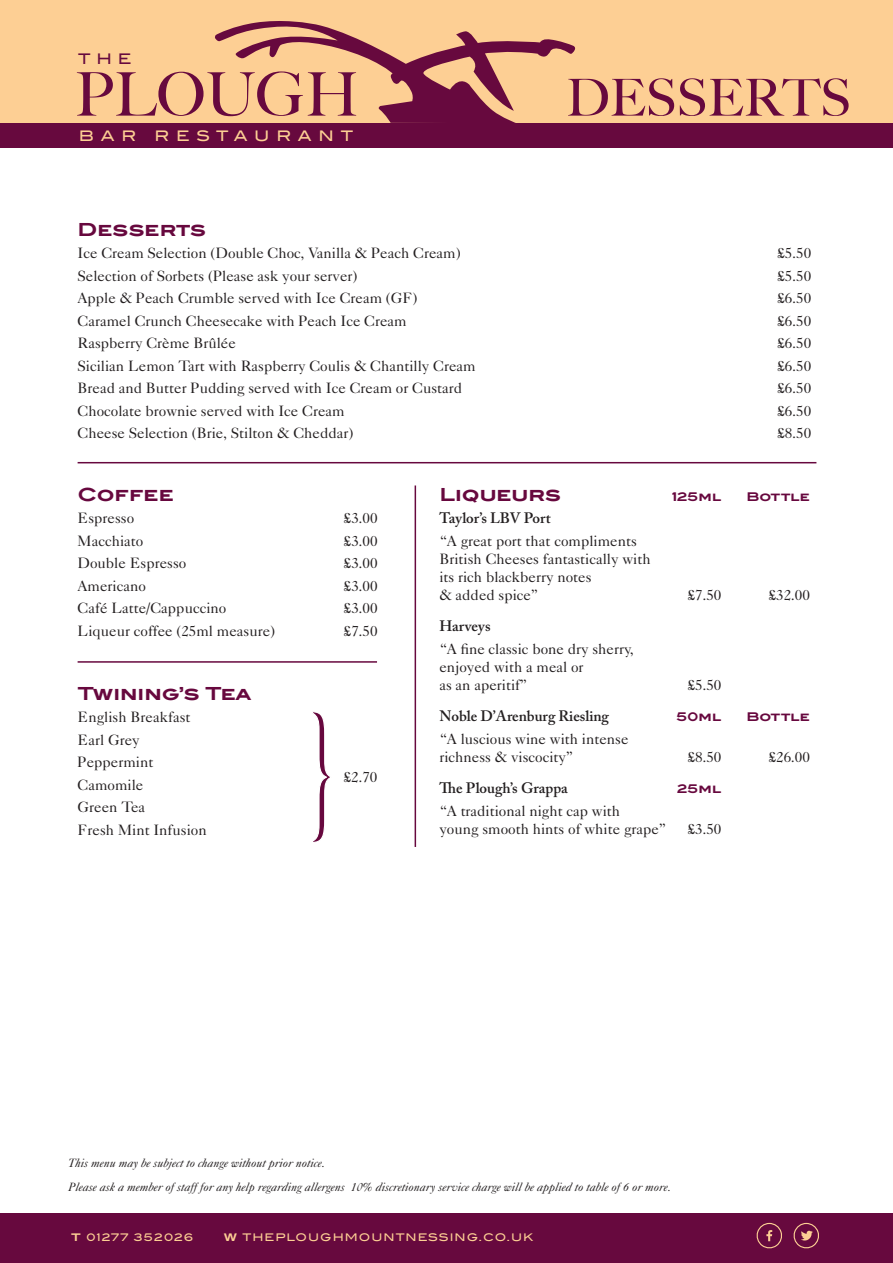
<style>
.page{position:relative;width:893px;height:1263px;background:#fff}
.page>*{position:absolute;margin:0;border:0;box-sizing:border-box;transform-origin:0 0}
.t1{font:500 60.15px "Big Caslon";color:#67093e}
.t2{font:500 51px "Big Caslon";color:#67093e}
.t3{font:700 18px "Blair ITC";color:#67083e}
.t4{font:15px/18px "Caslon Five Forty";color:#231f20}
.t5{font:600 15px "Adobe Caslon Pro";color:#231f20}
.t6{font:500 14.55px "Blair ITC";letter-spacing:.465em;color:#fdcf94}
.t7{font:500 14.55px "Blair ITC";color:#67093e}
.t8{font:italic 12px "Caslon Five Forty";color:#231f20}
.t9{font:700 12px "Blair ITC";letter-spacing:-.01em;color:#67083e}
.t10{font:500 10.5px "Blair ITC";letter-spacing:.1em;color:#fdcf94}
.s1{font-family:"Adobe Caslon Pro";font-weight:600}
.s2{font-weight:700}
</style>
<div class="page">
<div style="left:0;top:0;width:893px;height:130px;background:#fdcf94"></div>
<div style="left:0;top:123px;width:893px;height:25px;background:#67093e"></div>
<div style="left:0;top:1213px;width:893px;height:50px;background:#67093e"></div>
<svg style="left:215px;top:21px;width:361px;height:102px"></svg>
<svg style="left:756px;top:1223px;width:26px;height:26px"></svg>
<svg style="left:793px;top:1223px;width:26px;height:26px"></svg>
<svg style="left:313px;top:711px;width:17px;height:131px"></svg>
<hr style="left:78px;top:462px;width:738px;height:1px;background:#67083e">
<hr style="left:78px;top:661px;width:299px;height:2px;background:#67083e">
<hr style="left:415px;top:485px;width:1px;height:362px;background:#67083e">
<p class="t7" style="left:78px;top:50px;width:55px">THE</p>
<p class="t1" style="left:75px;top:45px;width:286px">PLOUGH</p>
<p class="t2" style="left:566px;top:56px;width:286px">DESSERTS</p>
<p class="t6" style="left:79px;top:127px;width:59px">BAR</p>
<p class="t6" style="left:155px;top:127px;width:200px">RESTAURANT</p>
<p class="t3" style="left:78px;top:218px;width:130px">Desserts</p>
<p class="t4" style="left:78px;top:244px;width:385px">Ice Cream Selection (Double Choc, Vanilla &amp; Peach Cream)</p>
<p class="t4" style="left:777px;top:244px;width:35px">£5.50</p>
<p class="t4" style="left:78px;top:266px;width:281px">Selection of Sorbets (Please ask your server)</p>
<p class="t4" style="left:777px;top:266px;width:35px">£5.50</p>
<p class="t4" style="left:78px;top:289px;width:341px">Apple &amp; Peach Crumble served with Ice Cream (GF)</p>
<p class="t4" style="left:777px;top:289px;width:35px">£6.50</p>
<p class="t4" style="left:78px;top:311px;width:331px">Caramel Crunch Cheesecake with Peach Ice Cream</p>
<p class="t4" style="left:777px;top:311px;width:35px">£6.50</p>
<p class="t4" style="left:78px;top:334px;width:160px">Raspberry Crème Brûlée</p>
<p class="t4" style="left:777px;top:334px;width:35px">£6.50</p>
<p class="t4" style="left:78px;top:356px;width:400px">Sicilian Lemon Tart with Raspberry Coulis &amp; Chantilly Cream</p>
<p class="t4" style="left:777px;top:356px;width:35px">£6.50</p>
<p class="t4" style="left:78px;top:379px;width:386px">Bread and Butter Pudding served with Ice Cream or Custard</p>
<p class="t4" style="left:777px;top:379px;width:35px">£6.50</p>
<p class="t4" style="left:78px;top:401px;width:269px">Chocolate brownie served with Ice Cream</p>
<p class="t4" style="left:777px;top:401px;width:35px">£6.50</p>
<p class="t4" style="left:78px;top:424px;width:277px">Cheese Selection (Brie, Stilton &amp; Cheddar)</p>
<p class="t4" style="left:777px;top:424px;width:35px">£8.50</p>
<p class="t3" style="left:78px;top:483px;width:98px">Coffee</p>
<p class="t4" style="left:78px;top:508px;width:58px">Espresso</p>
<p class="t4" style="left:344px;top:508px;width:35px">£3.00</p>
<p class="t4" style="left:78px;top:531px;width:67px">Macchiato</p>
<p class="t4" style="left:344px;top:531px;width:35px">£3.00</p>
<p class="t4" style="left:78px;top:553px;width:110px">Double Espresso</p>
<p class="t4" style="left:344px;top:553px;width:35px">£3.00</p>
<p class="t4" style="left:78px;top:576px;width:70px">Americano</p>
<p class="t4" style="left:344px;top:576px;width:35px">£3.00</p>
<p class="t4" style="left:78px;top:598px;width:150px">Café Latte/Cappuccino</p>
<p class="t4" style="left:344px;top:598px;width:35px">£3.00</p>
<p class="t4" style="left:78px;top:621px;width:199px">Liqueur coffee (25ml measure)</p>
<p class="t4" style="left:344px;top:621px;width:35px">£7.50</p>
<p class="t3" style="left:78px;top:682px;width:175px">Twining’s Tea</p>
<p class="t4" style="left:78px;top:708px;width:114px">English Breakfast</p>
<p class="t4" style="left:78px;top:730px;width:64px">Earl Grey</p>
<p class="t4" style="left:78px;top:753px;width:77px">Peppermint</p>
<p class="t4" style="left:78px;top:775px;width:67px">Camomile</p>
<p class="t4" style="left:78px;top:798px;width:69px">Green Tea</p>
<p class="t4" style="left:78px;top:820px;width:131px">Fresh Mint Infusion</p>
<p class="t4" style="left:344px;top:768px;width:35px">£2.70</p>
<p class="t3" style="left:439px;top:483px;width:123px">Liqueurs</p>
<p class="t9" style="left:672px;top:489px;width:51px">125ml</p>
<p class="t9" style="left:746px;top:489px;width:65px">Bottle</p>
<p class="t5" style="left:439px;top:509px;width:113px">Taylor’s LBV Port</p>
<p class="t4" style="left:439px;top:531px;width:213px">“A great port that compliments<br>British Cheeses fantastically with</p>
<p class="t4" style="left:439px;top:567px;width:154px">its rich blackberry notes &amp; added spice”</p>
<p class="t4" style="left:688px;top:585px;width:35px">£7.50</p>
<p class="t4" style="left:769px;top:585px;width:43px">£32.00</p>
<p class="t4" style="left:439px;top:614px;width:196px;line-height:22.5px"><span class="s1">Harveys<br></span>“A fine classic bone dry sherry,</p>
<p class="t4" style="left:439px;top:657px;width:146px">enjoyed with a meal or as an aperitif”</p>
<p class="t4" style="left:688px;top:675px;width:35px">£5.50</p>
<p class="t5" style="left:439px;top:707px;width:171px">Noble D’Arenburg Riesling</p>
<p class="t9" style="left:676px;top:709px;width:46px">50ml</p>
<p class="t9" style="left:746px;top:709px;width:65px">Bottle</p>
<p class="t4" style="left:439px;top:729px;width:191px">“A luscious wine with intense</p>
<p class="t4" style="left:439px;top:747px;width:136px">richness &amp; viscocity”</p>
<p class="t4" style="left:688px;top:747px;width:35px">£8.50</p>
<p class="t4" style="left:769px;top:747px;width:43px">£26.00</p>
<p class="t5" style="left:439px;top:779px;width:130px">The Plough’s Grappa</p>
<p class="t9" style="left:677px;top:781px;width:46px">25ml</p>
<p class="t4" style="left:439px;top:801px;width:182px">“A traditional night cap with</p>
<p class="t4" style="left:439px;top:819px;width:229px">young smooth hints of white grape”</p>
<p class="t4" style="left:688px;top:819px;width:35px">£3.50</p>
<p class="t8" style="left:68px;top:1155px;width:258px">This menu may be subject to change without prior notice.</p>
<p class="t8" style="left:68px;top:1179px;width:604px">Please ask a member of staff for any help regarding allergens 10% discretionary service charge will be applied to table of 6 or more.</p>
<p class="t10" style="left:71px;top:1231px;width:124px"><span class="s2">T</span> 01277 352026</p>
<p class="t10" style="left:224px;top:1231px;width:311px"><span class="s2">W</span> THEPLOUGHMOUNTNESSING.CO.UK</p>
</div>
